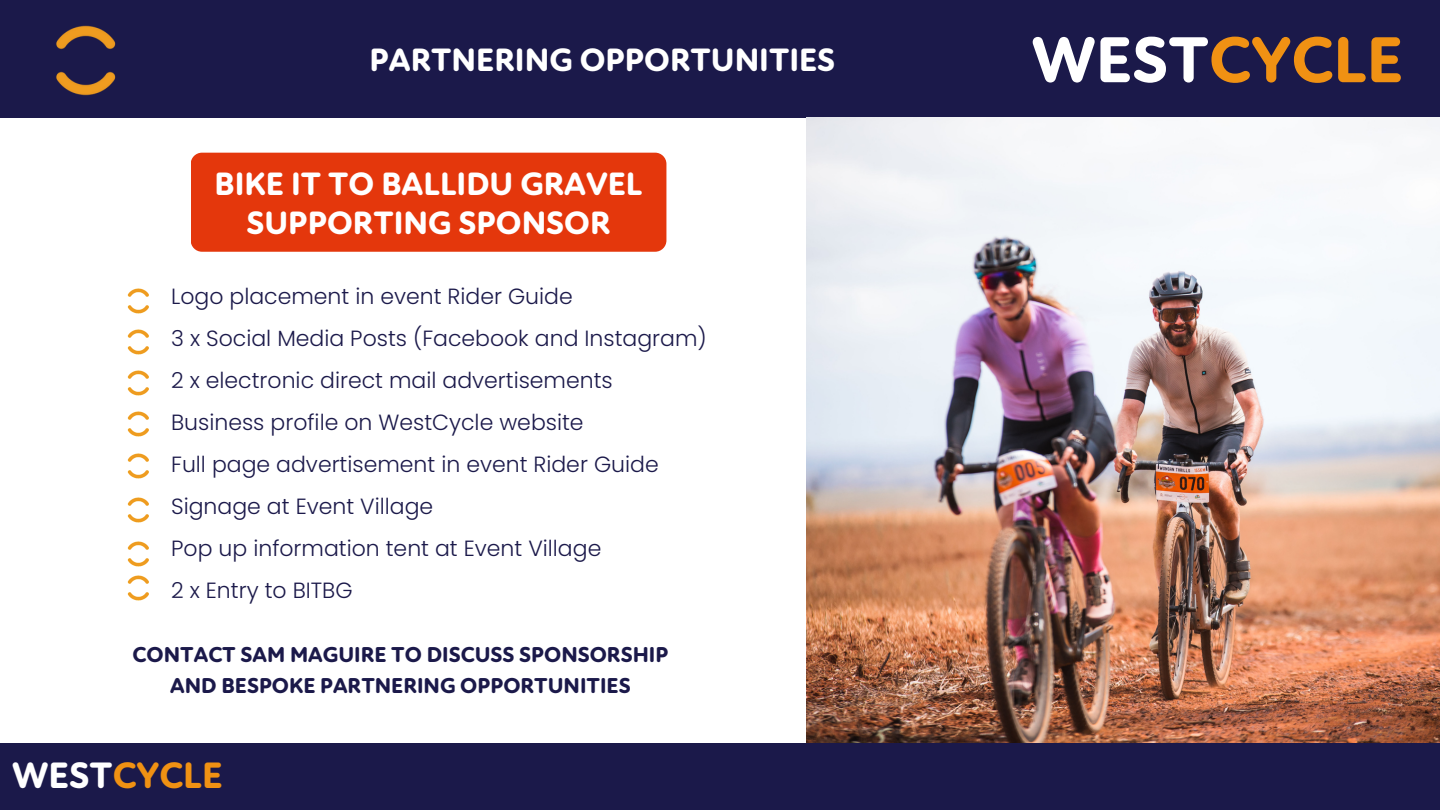
<style>
.page{position:relative;width:1440px;height:810px;background:#fff}
.page>*{position:absolute;margin:0;border:0;box-sizing:border-box;transform-origin:0 0}
.t1{font:800 66.1px "Atten Round New";color:#f09113}
.t2{font:800 37.5px "Atten Round New";color:#f09113}
.t3{font:800 33px/39px "Atten Round New";color:#fff;text-align:center}
.t4{font:300 22px "Poppins";color:#1b194a}
.t5{font:800 22px/30.8px "Atten Round New";color:#1b194a;text-align:center}
.s1{color:#fff}
</style>
<div class="page">
<div style="left:0;top:0;width:1440px;height:118px;background:#1b194a"></div>
<img style="left:56px;top:25px;width:60px;height:71px">
<img style="left:807px;top:118px;width:633px;height:625px">
<div style="left:0;top:743px;width:1440px;height:67px;background:#1b194a"></div>
<img style="left:127px;top:288px;width:22px;height:25px">
<img style="left:127px;top:453px;width:22px;height:25px">
<img style="left:127px;top:497px;width:22px;height:25px">
<img style="left:127px;top:541px;width:22px;height:25px">
<img style="left:127px;top:575px;width:22px;height:26px">
<img style="left:127px;top:329px;width:22px;height:26px">
<img style="left:127px;top:370px;width:22px;height:26px">
<img style="left:127px;top:411px;width:22px;height:26px">
<div style="left:191px;top:153px;width:475px;height:99px;background:#e4370c;border-radius:11px"></div>
<p class="t3" style="left:370px;top:41px;width:467px">PARTNERING OPPORTUNITIES</p>
<p class="t3" style="left:215px;top:165px;width:430px">BIKE IT TO BALLIDU GRAVEL<br>SUPPORTING SPONSOR</p>
<h1 class="t4" style="left:171px;top:281px;width:403px">Logo placement in event Rider Guide</h1>
<h4 class="t4" style="left:171px;top:323px;width:537px">3 x Social Media Posts (Facebook and Instagram)</h4>
<p class="t4" style="left:171px;top:365px;width:443px">2 x electronic direct mail advertisements</p>
<p class="t4" style="left:171px;top:407px;width:414px">Business profile on WestCycle website</p>
<p class="t4" style="left:171px;top:449px;width:489px">Full page advertisement in event Rider Guide</p>
<p class="t4" style="left:171px;top:491px;width:264px">Signage at Event Village</p>
<p class="t4" style="left:171px;top:533px;width:432px">Pop up information tent at Event Village</p>
<p class="t4" style="left:171px;top:575px;width:183px">2 x Entry to BITBG</p>
<p class="t5" style="left:133px;top:640px;width:537px">CONTACT SAM MAGUIRE TO DISCUSS SPONSORSHIP<br>AND BESPOKE PARTNERING OPPORTUNITIES</p>
<h4 class="t2" style="left:12px;top:754px;width:212px"><span class="s1">WEST</span>CYCLE</h4>
<p class="t1" style="left:1032px;top:22px;width:373px"><span class="s1">WEST</span>CYCLE</p>
</div>
